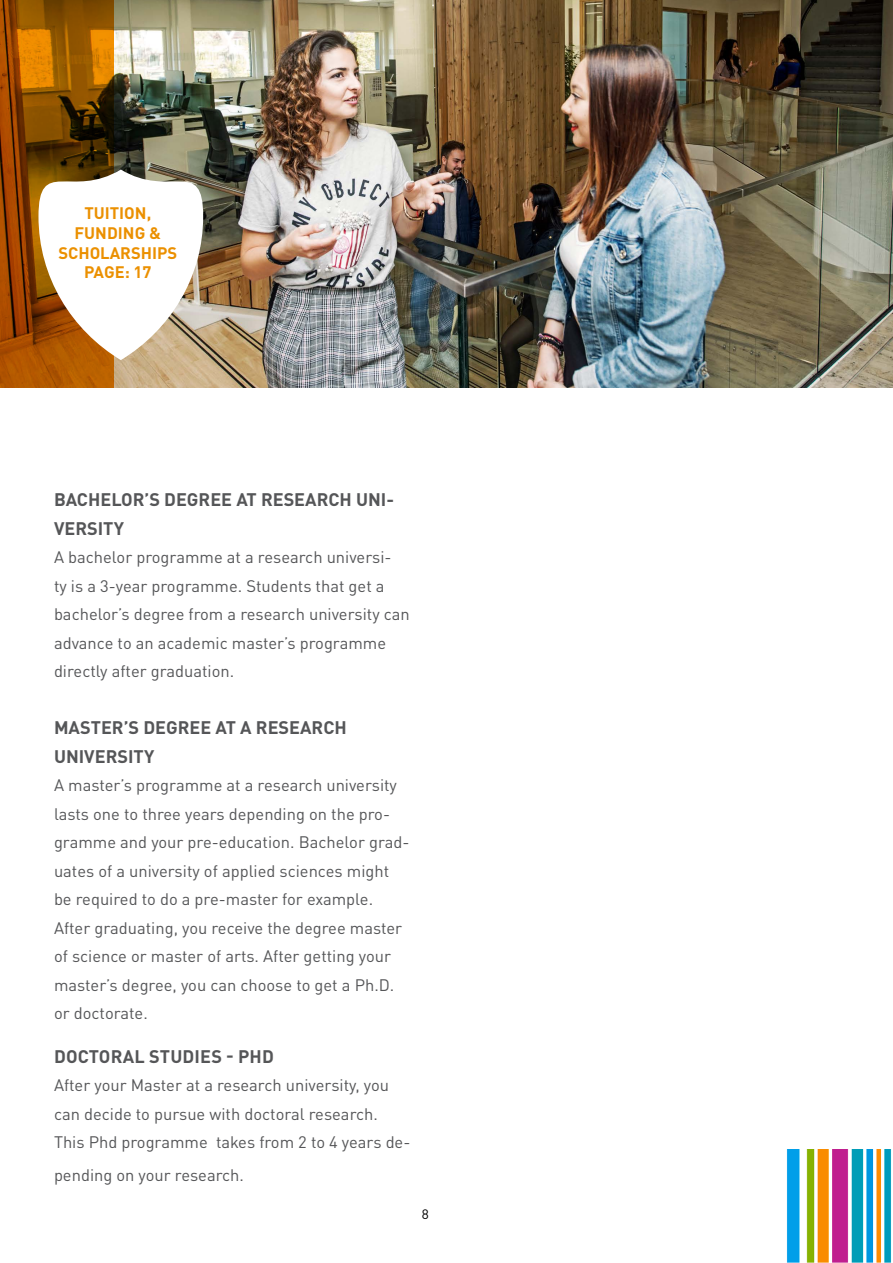
<style>
.page{position:relative;width:893px;height:1263px;background:#fff}
.page>*{position:absolute;margin:0;border:0;box-sizing:border-box;transform-origin:0 0}
.t1{font:700 18px/28.5px "DINOT";color:#555658}
.t2{font:16.5px/28.5px "DINOT";color:#555658}
.t3{font:700 16.5px/19.8px "DINOT";color:#eb9000;text-align:center}
.t4{font:13.5px "DINOT";color:#000}
</style>
<div class="page">
<img style="left:787px;top:1150px;width:104px;height:113px">
<img style="left:114px;top:0;width:779px;height:388px">
<svg style="left:0;top:0;width:114px;height:388px"></svg>
<svg style="left:38px;top:156px;width:165px;height:204px"></svg>
<p class="t3" style="left:58px;top:203px;width:120px">TUITION,<br>FUNDING &amp;<br>SCHOLARSHIPS<br>PAGE: 17</p>
<p class="t1" style="left:54px;top:485px;width:342px">BACHELOR’S DEGREE AT RESEARCH UNI-<br>VERSITY</p>
<p class="t2" style="left:54px;top:543px;width:357px">A bachelor programme at a research universi-<br>ty is a 3-year programme. Students that get a bachelor’s degree from a research university can advance to an academic master’s programme directly after graduation.</p>
<p class="t1" style="left:54px;top:713px;width:294px">MASTER’S DEGREE AT A RESEARCH<br>UNIVERSITY</p>
<p class="t2" style="left:54px;top:771px;width:357px">A master’s programme at a research university lasts one to three years depending on the pro&shy;gramme and your pre-education. Bachelor grad&shy;uates of a university of applied sciences might be required to do a pre-master for example.<br>After graduating, you receive the degree master of science or master of arts. After getting your master’s degree, you can choose to get a Ph.D. or doctorate.</p>
<p class="t1" style="left:54px;top:1042px;width:221px">DOCTORAL STUDIES - PHD</p>
<p class="t2" style="left:54px;top:1071px;width:358px">After your Master at a research university, you can decide to pursue with doctoral research.<br>This Phd programme takes from 2 to 4 years de-</p>
<p class="t2" style="left:54px;top:1161px;width:191px">pending on your research.</p>
<p class="t4" style="left:422px;top:1206px;width:9px">8</p>
</div>
